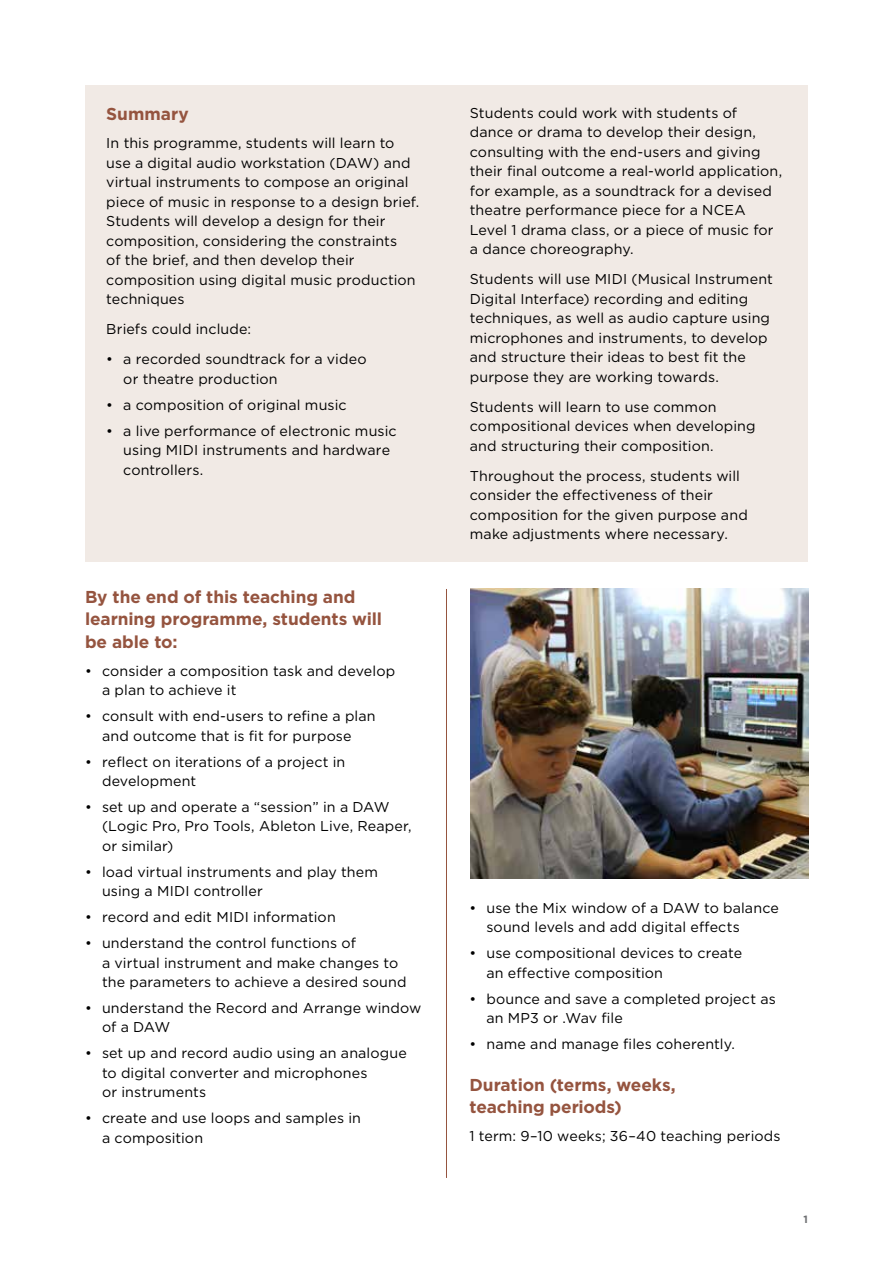
<style>
.page{position:relative;width:893px;height:1263px;background:#fff}
.page>*{position:absolute;margin:0;border:0;box-sizing:border-box;transform-origin:0 0}
.t1{font:700 17.25px/22.5px "Gotham";letter-spacing:-.005em;color:#95543f}
.t2{font:14.25px/19.5px "Gotham";letter-spacing:.01em;color:#000}
.t3{font:700 10.5px "Gotham";color:#6d6e71}
</style>
<div class="page">
<hr style="left:446px;top:589px;width:1px;height:589px;background:#95543f">
<div style="left:85px;top:85px;width:723px;height:477px;background:#f1eae5"></div>
<img style="left:470px;top:589px;width:338px;height:289px">
<p class="t1" style="left:106px;top:103px;width:84px">Summary</p>
<p class="t2" style="left:106px;top:133px;width:314px">In this programme, students will learn to use a digital audio workstation (DAW) and virtual instruments to compose an original piece of music in response to a design brief.<br>Students will develop a design for their composition, considering the constraints<br>of the brief, and then develop their composition using digital music production techniques</p>
<p class="t2" style="left:106px;top:319px;width:146px">Briefs could include:</p>
<p class="t2" style="left:123px;top:349px;width:245px;text-indent:-17px">• a recorded soundtrack for a video or theatre production</p>
<p class="t2" style="left:106px;top:395px;width:242px">• a composition of original music</p>
<p class="t2" style="left:123px;top:420px;width:275px;text-indent:-17px">• a live performance of electronic music using MIDI instruments and hardware controllers.</p>
<p class="t1" style="left:85px;top:585px;width:299px">By the end of this teaching and learning programme, students will be able to:</p>
<p class="t2" style="left:102px;top:661px;width:295px;text-indent:-17px">• consider a composition task and develop a plan to achieve it</p>
<p class="t2" style="left:85px;top:706px;width:292px;text-align:center">• consult with end-users to refine a plan and outcome that is fit for purpose</p>
<p class="t2" style="left:102px;top:751px;width:245px;text-indent:-17px">• reflect on iterations of a project in development</p>
<p class="t2" style="left:102px;top:797px;width:311px;text-indent:-17px">• set up and operate a “session” in a DAW (Logic Pro, Pro Tools, Ableton Live, Reaper, or similar)</p>
<p class="t2" style="left:102px;top:862px;width:277px;text-indent:-17px">• load virtual instruments and play them using a MIDI controller</p>
<p class="t2" style="left:85px;top:907px;width:252px">• record and edit MIDI information</p>
<p class="t2" style="left:102px;top:933px;width:306px;text-indent:-17px">• understand the control functions of<br>a virtual instrument and make changes to the parameters to achieve a desired sound</p>
<p class="t2" style="left:102px;top:998px;width:321px;text-indent:-17px">• understand the Record and Arrange window of a DAW</p>
<p class="t2" style="left:102px;top:1043px;width:306px;text-indent:-17px">• set up and record audio using an analogue to digital converter and microphones<br>or instruments</p>
<p class="t2" style="left:102px;top:1108px;width:260px;text-indent:-17px">• create and use loops and samples in a composition</p>
<p class="t2" style="left:470px;top:103px;width:314px">Students could work with students of dance or drama to develop their design, consulting with the end-users and giving their final outcome a real-world application, for example, as a soundtrack for a devised theatre performance piece for a NCEA Level 1 drama class, or a piece of music for a dance choreography.</p>
<p class="t2" style="left:470px;top:269px;width:304px">Students will use MIDI (Musical Instrument Digital Interface) recording and editing techniques, as well as audio capture using microphones and instruments, to develop and structure their ideas to best fit the purpose they are working towards.</p>
<p class="t2" style="left:470px;top:397px;width:287px">Students will learn to use common compositional devices when developing and structuring their composition.</p>
<p class="t2" style="left:470px;top:466px;width:279px">Throughout the process, students will consider the effectiveness of their composition for the given purpose and make adjustments where necessary.</p>
<p class="t2" style="left:486px;top:898px;width:294px;text-indent:-17px">• use the Mix window of a DAW to balance sound levels and add digital effects</p>
<p class="t2" style="left:486px;top:943px;width:257px;text-indent:-17px">• use compositional devices to create an effective composition</p>
<p class="t2" style="left:486px;top:988px;width:291px;text-indent:-17px">• bounce and save a completed project as an MP3 or .Wav file</p>
<p class="t2" style="left:469px;top:1034px;width:267px">• name and manage files coherently.</p>
<p class="t1" style="left:469px;top:1073px;width:208px">Duration (terms, weeks, teaching periods)</p>
<p class="t2" style="left:469px;top:1126px;width:313px">1 term: 9–10 weeks; 36–40 teaching periods</p>
<p class="t3" style="left:803px;top:1212px;width:6px">1</p>
</div>
